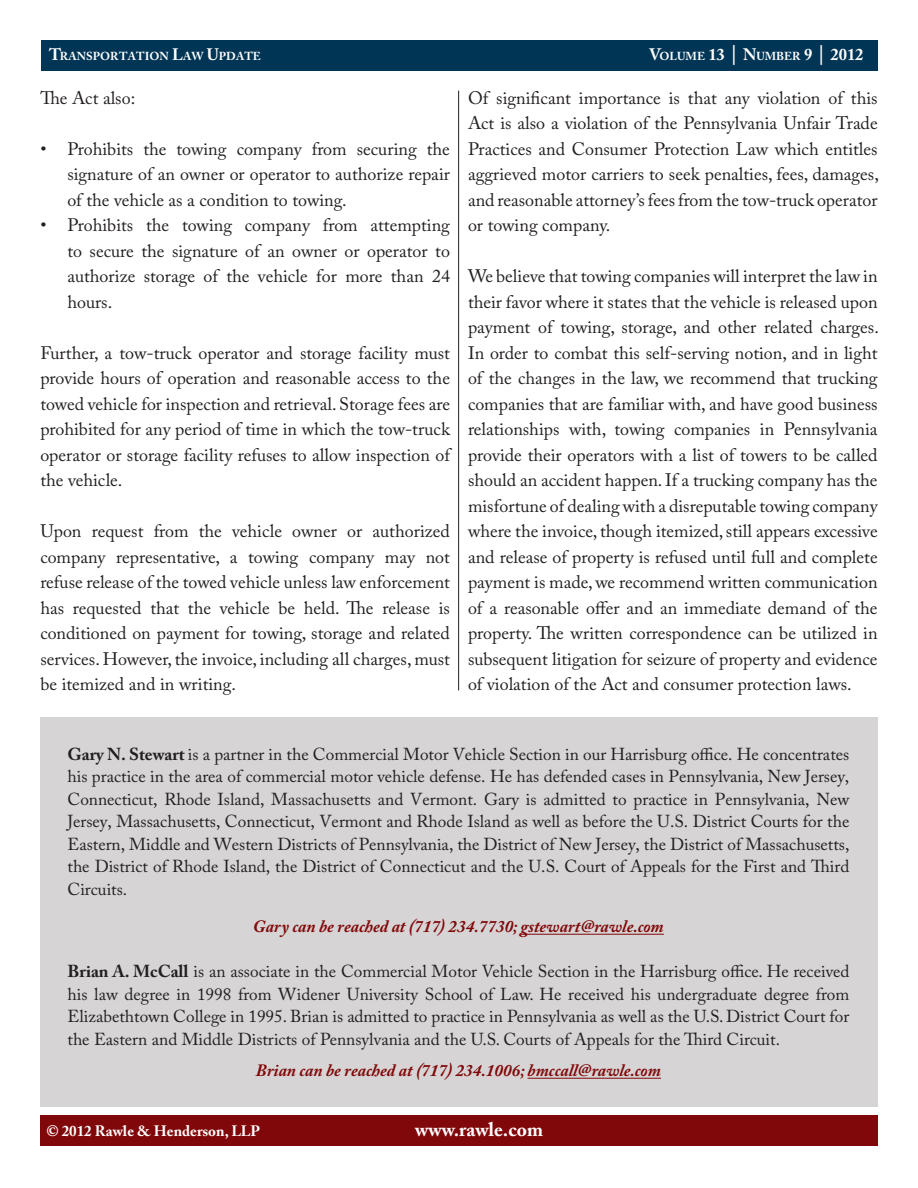
<style>
.page{position:relative;width:918px;height:1188px;background:#fff}
.page>*{position:absolute;margin:0;border:0;box-sizing:border-box;transform-origin:0 0}
.t1{font:700 19.5px "Adobe Caslon Pro";color:#fff}
.t2{font:18px/25.5px "Adobe Caslon Pro";color:#231f20;text-align:justify}
.t3{font:17.25px/22.5px "Adobe Caslon Pro";color:#231f20;text-align:justify}
.t4{font:italic 700 17.25px "Adobe Caslon Pro";color:#81080a}
.t5{font:700 15px "Adobe Caslon Pro";color:#fff}
.t6{font:700 11.55px "Adobe Caslon Pro";color:#fff}
.s1{font-size:16.5px}
.s2{font-family:"Garamond";font-size:16.5px}
.s3{font-weight:700}
</style>
<div class="page">
<div style="left:40px;top:717px;width:838px;height:390px;background:#d6d4d4"></div>
<div style="left:40px;top:1116px;width:838px;height:30px;background:#81080a"></div>
<div style="left:41px;top:40px;width:837px;height:31px;background:#003555"></div>
<hr style="left:521px;top:934px;width:143px;height:1px;background:#81080a">
<hr style="left:528px;top:1078px;width:133px;height:1px;background:#81080a">
<hr style="left:458px;top:91px;width:1px;height:599px;background:#231f20">
<p class="t6" style="left:49px;top:50px;width:80px"><span class="s1">T</span>RANSPORTAT</p>
<p class="t6" style="left:145px;top:50px;width:118px">ION <span class="s1">L</span>AW <span class="s1">U</span>PDATE</p>
<p class="t6" style="left:650px;top:50px;width:215px"><span class="s1">V</span>OLUME <span class="s1">13</span> <span class="s2">│</span> <span class="s1">N</span>UMBER <span class="s1">9</span> <span class="s2">│</span> <span class="s1">2012</span></p>
<p class="t2" style="left:40px;top:85px;width:96px">The Act also:</p>
<p class="t2" style="left:67px;top:136px;width:384px;text-indent:-27px">• Prohibits the towing company from securing the signature of an owner or operator to authorize repair of the vehicle as a condition to towing.</p>
<p class="t2" style="left:67px;top:212px;width:384px;text-indent:-27px">• Prohibits the towing company from attempting to secure the signature of an owner or operator to authorize storage of the vehicle for more than 24 hours.</p>
<p class="t2" style="left:40px;top:340px;width:411px">Further, a tow-truck operator and storage facility must provide hours of operation and reasonable access to the towed vehicle for inspection and retrieval. Storage fees are prohibited for any period of time in which the tow-truck operator or storage facility refuses to allow inspection of the vehicle.</p>
<p class="t2" style="left:40px;top:518px;width:411px">Upon request from the vehicle owner or authorized company representative, a towing company may not refuse release of the towed vehicle unless law enforcement has requested that the vehicle be held. The release is conditioned on payment for towing, storage and related services. However, the invoice, including all charges, must be itemized and in writing.</p>
<p class="t2" style="left:468px;top:85px;width:412px">Of significant importance is that any violation of this Act is also a violation of the Pennsylvania Unfair Trade Practices and Consumer Protection Law which entitles aggrieved motor carriers to seek penalties, fees, damages, and reasonable attorney’s fees from the tow-truck operator or towing company.</p>
<p class="t2" style="left:468px;top:263px;width:412px">We believe that towing companies will interpret the law in their favor where it states that the vehicle is released upon payment of towing, storage, and other related charges.<br>In order to combat this self-serving notion, and in light of the changes in the law, we recommend that trucking companies that are familiar with, and have good business relationships with, towing companies in Pennsylvania provide their operators with a list of towers to be called should an accident happen. If a trucking company has the misfortune of dealing with a disreputable towing company where the invoice, though itemized, still appears excessive and release of property is refused until full and complete payment is made, we recommend written communication of a reasonable offer and an immediate demand of the property. The written correspondence can be utilized in subsequent litigation for seizure of property and evidence of violation of the Act and consumer protection laws.</p>
<p class="t3" style="left:68px;top:743px;width:783px"><span class="s3">Gary N. Stewart</span> is a partner in the Commercial Motor Vehicle Section in our Harrisburg office. He concentrates his practice in the area of commercial motor vehicle defense. He has defended cases in Pennsylvania, New Jersey, Connecticut, Rhode Island, Massachusetts and Vermont. Gary is admitted to practice in Pennsylvania, New Jersey, Massachusetts, Connecticut, Vermont and Rhode Island as well as before the U.S. District Courts for the Eastern, Middle and Western Districts of Pennsylvania, the District of New Jersey, the District of Massachusetts, the District of Rhode Island, the District of Connecticut and the U.S. Court of Appeals for the First and Third Circuits.</p>
<p class="t4" style="left:253px;top:916px;width:412px">Gary can be reached at (717) 234.7730; gstewart@rawle.com</p>
<p class="t3" style="left:68px;top:960px;width:783px"><span class="s3">Brian A. McCall</span> is an associate in the Commercial Motor Vehicle Section in the Harrisburg office. He received his law degree in 1998 from Widener University School of Law. He received his undergraduate degree from Elizabethtown College in 1995. Brian is admitted to practice in Pennsylvania as well as the U.S. District Court for the Eastern and Middle Districts of Pennsylvania and the U.S. Courts of Appeals for the Third Circuit.</p>
<p class="t4" style="left:256px;top:1060px;width:407px">Brian can be reached at (717) 234.1006; bmccall@rawle.com</p>
<p class="t5" style="left:46px;top:1122px;width:215px">© 2012 Rawle &amp; Henderson, LLP</p>
<p class="t1" style="left:415px;top:1118px;width:129px">www.rawle.com</p>
</div>
